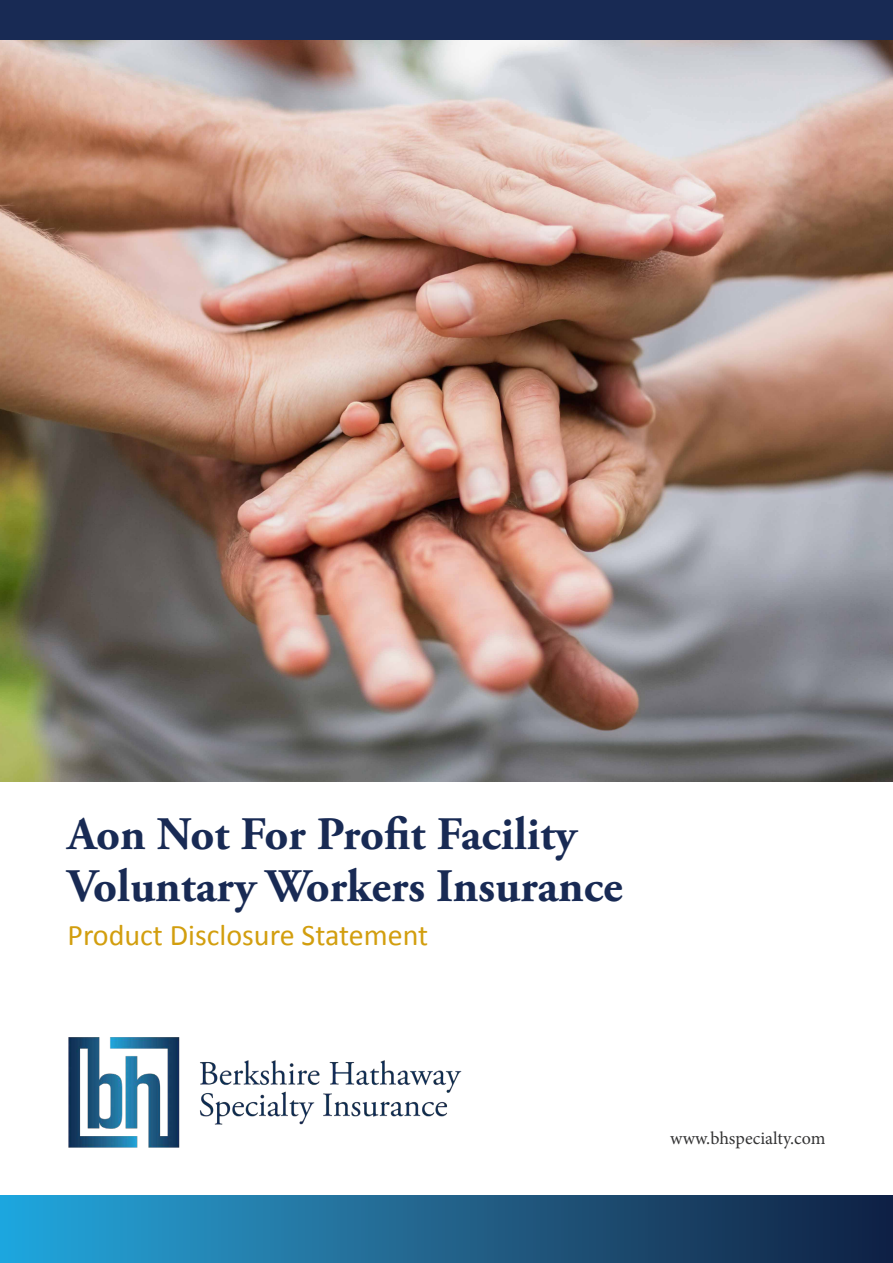
<style>
.page{position:relative;width:893px;height:1263px;background:#fff}
.page>*{position:absolute;margin:0;border:0;box-sizing:border-box;transform-origin:0 0}
.t1{font:700 46.5px/52.5px "Adobe Garamond Pro";color:#182a54}
.t2{font:30px "Calibri";color:#d29e0e}
.t3{font:18px "Minion Pro";color:#333334}
</style>
<div class="page">
<img style="left:0;top:40px;width:893px;height:741px">
<div style="left:0;top:0;width:893px;height:40px;background:#182a54"></div>
<div style="left:0;top:1195px;width:893px;height:68px;background:linear-gradient(to right,#28a7db,#15203f)"></div>
<img style="left:68px;top:1037px;width:394px;height:111px">
<p class="t1" style="left:68px;top:809px;width:557px">Aon Not For Profit Facility<br>Voluntary Workers Insurance</p>
<p class="t2" style="left:68px;top:916px;width:362px">Product Disclosure Statement</p>
<p class="t3" style="left:670px;top:1127px;width:157px">www.bhspecialty.com</p>
</div>
